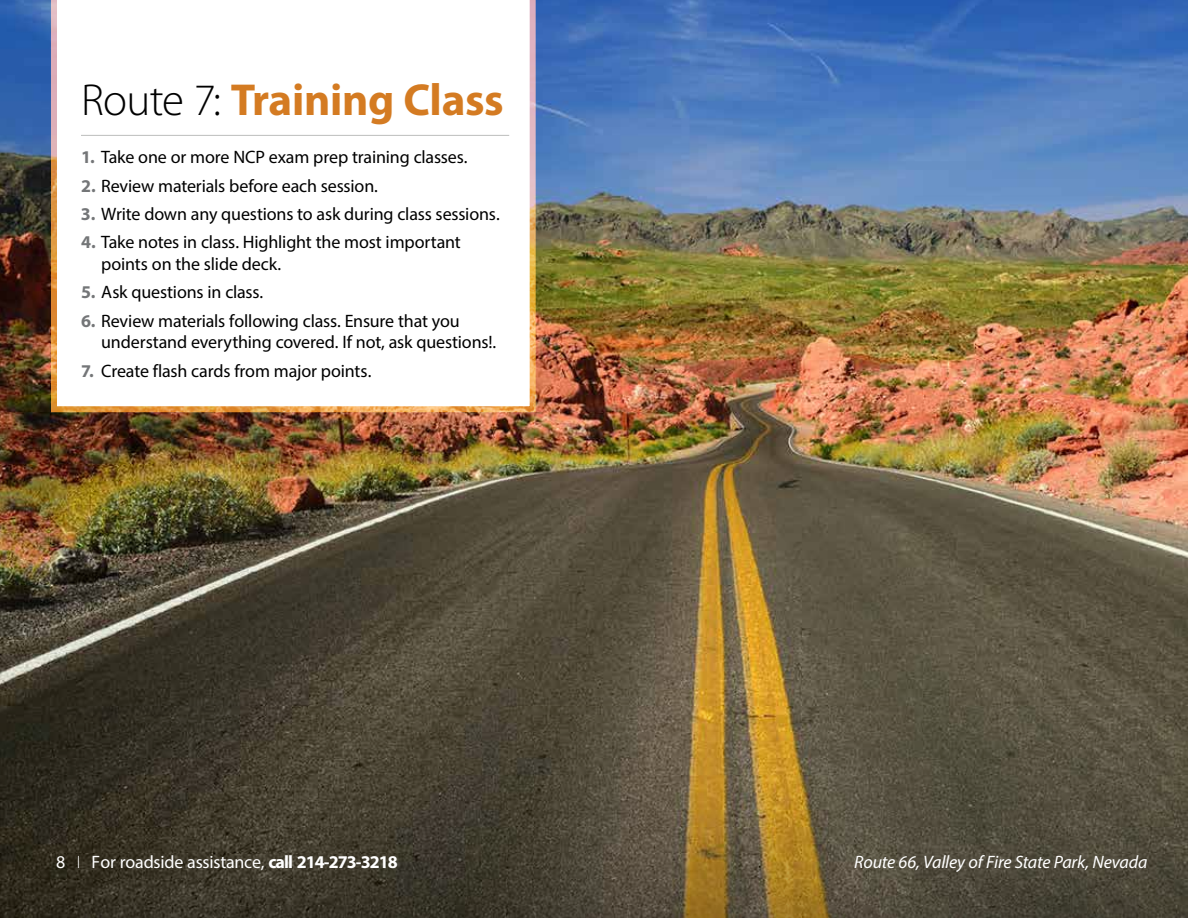
<style>
.page{position:relative;width:1188px;height:918px;background:#fff}
.page>*{position:absolute;margin:0;border:0;box-sizing:border-box;transform-origin:0 0}
.t1{font:700 45px "Myriad Pro";letter-spacing:-.01em;color:#d47b22}
.t2{font:18px/21.6px "Myriad Pro";letter-spacing:-.01em;color:#000}
.t3{font:18px "Myriad Pro";letter-spacing:-.015em;color:#fff}
.t4{font:italic 18px "Myriad Pro";letter-spacing:-.01em;color:#fff}
.s1{font-weight:300;color:#000}
.s2{font-weight:700;color:#747678}
.s3{font-weight:300}
.s4{font-weight:700}
</style>
<div class="page">
<img style="left:0;top:0;width:1188px;height:918px">
<svg style="left:51px;top:0;width:485px;height:412px"></svg>
<hr style="left:81px;top:135px;width:428px;height:1px;background:#bcbdbc">
<h1 class="t1" style="left:81px;top:70px;width:424px"><span class="s1">Route 7:</span> Training Class</h1>
<p class="t2" style="left:81px;top:146px;width:388px"><span class="s2">1.</span> Take one or more NCP exam prep training classes.</p>
<p class="t2" style="left:81px;top:175px;width:299px"><span class="s2">2.</span> Review materials before each session.</p>
<p class="t2" style="left:81px;top:203px;width:420px"><span class="s2">3.</span> Write down any questions to ask during class sessions.</p>
<p class="t2" style="left:101px;top:231px;width:361px;text-indent:-20px"><span class="s2">4.</span> Take notes in class. Highlight the most important points on the slide deck.</p>
<p class="t2" style="left:81px;top:281px;width:184px"><span class="s2">5.</span> Ask questions in class.</p>
<p class="t2" style="left:101px;top:310px;width:397px;text-indent:-20px"><span class="s2">6.</span> Review materials following class. Ensure that you understand everything covered. If not, ask questions!.</p>
<p class="t2" style="left:81px;top:360px;width:292px"><span class="s2">7.</span> Create flash cards from major points.</p>
<p class="t3" style="left:56px;top:851px;width:343px">8 <span class="s3">I</span> For roadside assistance, <span class="s4">call 214-273-3218</span></p>
<p class="t4" style="left:854px;top:851px;width:295px">Route 66, Valley of Fire State Park, Nevada</p>
</div>
